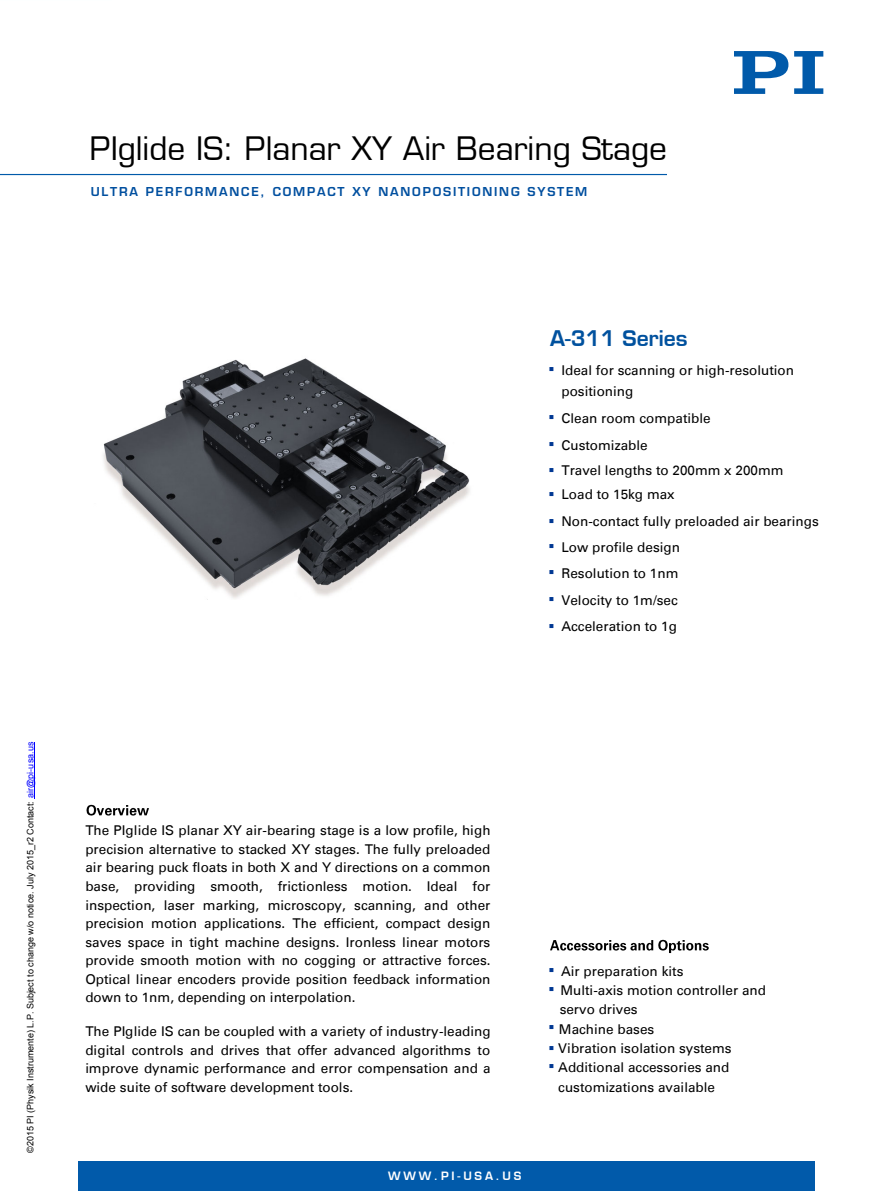
<style>
.page{position:relative;width:894px;height:1191px;background:#fff}
.page>*{position:absolute;margin:0;border:0;box-sizing:border-box;transform-origin:0 0}
.t1{font:31.5px "Eurostile LT";color:#000}
.t2{font:700 21px "Eurostile LT";color:#00519e}
.t3{font:13.5px/18.6px "Univers LT 55";color:#000;text-align:justify}
.t4{font:13.5px/26.4px "Univers LT55";color:#000}
.t5{font:13.5px/27px "Wingdings";color:#003893;text-align:justify}
.t6{font:600 12px "Eurostile";letter-spacing:.15em;color:#004f9f}
.t7{font:700 11.25px "Eurostile LT";letter-spacing:.25em;color:#fff}
.t8{font:9px "Arial";letter-spacing:.005em;color:#000}
.s1{font-style:inherit}
.s2{color:#00f}
.s3{color:#003893}
</style>
<div class="page">
<hr style="left:34px;top:742px;width:1px;height:56px;background:#00f">
<hr style="left:0;top:0;width:112px;height:1px;background:#fbffff">
<div style="left:79px;top:1161px;width:736px;height:29px;background:#015aaa"></div>
<svg style="left:734px;top:51px;width:54px;height:43px"></svg>
<svg style="left:794px;top:51px;width:29px;height:43px"></svg>
<hr style="left:0;top:174px;width:667px;height:1px;background:#015aaa">
<img style="left:86px;top:804px;width:63px;height:12px">
<img style="left:550px;top:939px;width:159px;height:14px">
<img style="left:103px;top:358px;width:367px;height:242px">
<h1 class="t1" style="left:90px;top:129px;width:578px">PIglide <span class="s1">IS</span>: <span class="s1">Planar XY</span> Air Bearing <span class="s1">Stage</span></h1>
<p class="t6" style="left:91px;top:184px;width:498px">ULTRA PERFORMANCE, COMPACT XY NANOPOSITIONING SYSTEM</p>
<p class="t8" style="left:24px;top:1152px;width:412px;rotate:-90deg">©2015 PI (Physik Instrumente) L.P. Subject to change w/o notice. July 2015_r2 Contact: <span class="s2">air@pi-usa.us</span></p>
<h2 class="t2" style="left:550px;top:325px;width:139px">A-311 Series</h2>
<p class="t4" style="left:561px;top:360px;width:234px;line-height:20.7px;text-indent:-13px"><span class="s3">▪</span> Ideal for scanning or high-resolution positioning</p>
<p class="t4" style="left:561px;top:404px;width:151px;line-height:27.5px">Clean room compatible<br>Customizable</p>
<p class="t4" style="left:561px;top:458px;width:224px;line-height:24.3px">Travel lengths to 200mm x 200mm<br>Load to 15kg max</p>
<p class="t4" style="left:561px;top:507px;width:259px">Non-contact fully preloaded air bearings<br>Low profile design<br>Resolution to 1nm<br>Velocity to 1m/sec<br>Acceleration to 1g</p>
<p class="t5" style="left:548px;top:404px;width:8px">▪</p>
<p class="t5" style="left:548px;top:431px;width:8px">▪</p>
<p class="t5" style="left:548px;top:456px;width:8px">▪</p>
<p class="t5" style="left:548px;top:480px;width:8px">▪</p>
<p class="t5" style="left:548px;top:507px;width:8px">▪</p>
<p class="t5" style="left:548px;top:533px;width:8px">▪</p>
<p class="t5" style="left:548px;top:558px;width:8px">▪ ▪ ▪</p>
<p class="t3" style="left:85px;top:820px;width:406px">The PIglide IS planar XY air-bearing stage is a low profile, high precision alternative to stacked XY stages. The fully preloaded air bearing puck floats in both X and Y directions on a common base, providing smooth, frictionless motion. Ideal for inspection, laser marking, microscopy, scanning, and other precision motion applications. The efficient, compact design saves space in tight machine designs. Ironless linear motors provide smooth motion with no cogging or attractive forces.<br>Optical linear encoders provide position feedback information down to 1nm, depending on interpolation.</p>
<p class="t3" style="left:85px;top:1021px;width:407px">The PIglide IS can be coupled with a variety of industry-leading digital controls and drives that offer advanced algorithms to improve dynamic performance and error compensation and a wide suite of software development tools.</p>
<p class="t4" style="left:561px;top:957px;width:124px">Air preparation kits</p>
<p class="t4" style="left:559px;top:996px;width:80px">servo drives</p>
<p class="t4" style="left:548px;top:1034px;width:184px"><span class="s3">▪</span> Vibration isolation systems</p>
<p class="t4" style="left:548px;top:1057px;width:182px;line-height:19.4px;text-align:center"><span class="s3">▪</span> Additional accessories and customizations available</p>
<p class="t5" style="left:548px;top:956px;width:8px">▪</p>
<p class="t4" style="left:548px;top:976px;width:219px"><span class="s3">▪</span> Multi-axis motion controller and</p>
<p class="t4" style="left:548px;top:1015px;width:107px"><span class="s3">▪</span> Machine bases</p>
<p class="t7" style="left:388px;top:1168px;width:135px">WWW.PI-USA.US</p>
</div>
